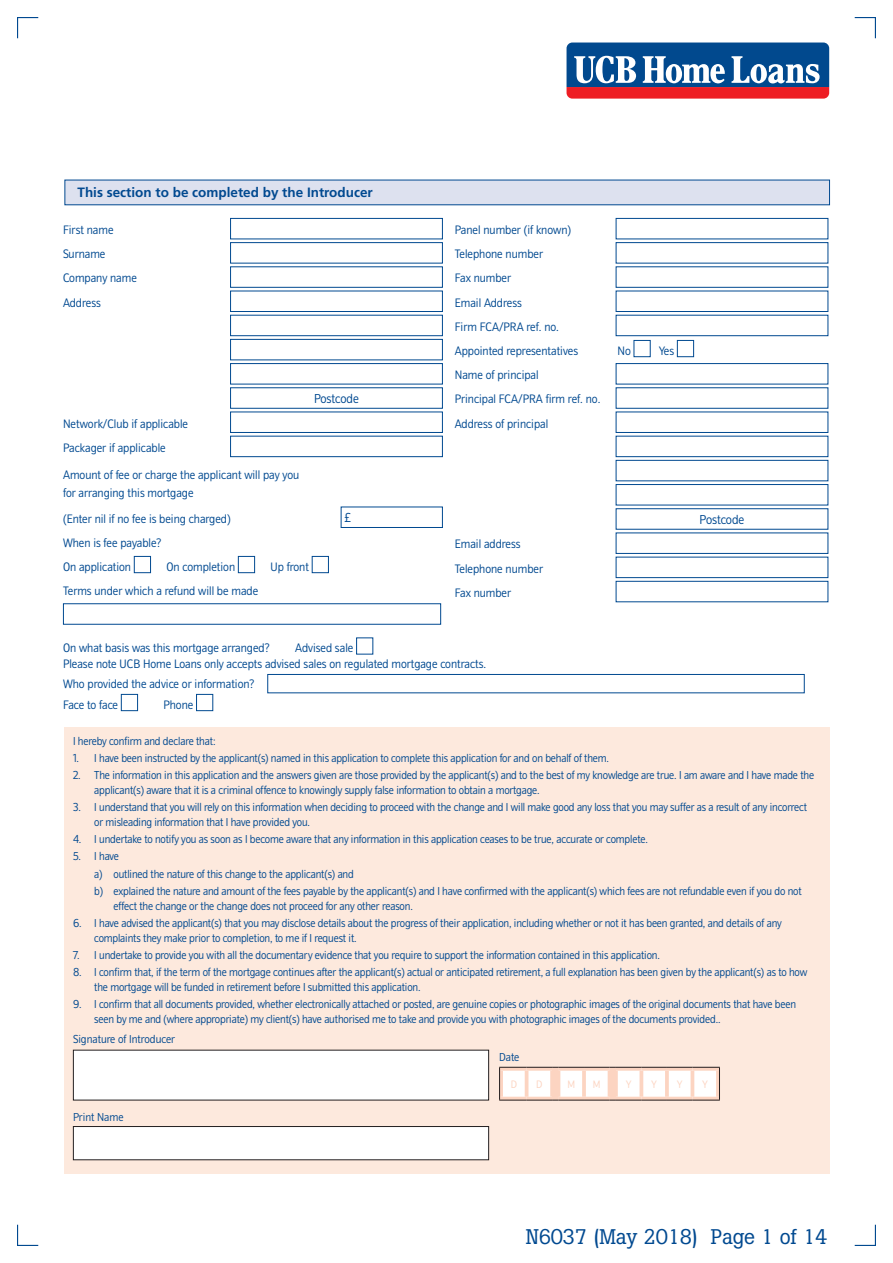
<style>
.page{position:relative;width:893px;height:1263px;background:#fff}
.page>*{position:absolute;margin:0;border:0;box-sizing:border-box;transform-origin:0 0}
.t1{font:21px "Boton";letter-spacing:-.01em;color:#014990}
.WHITE_BOTON_HEADERS{font:700 13.5px "Frutiger LT";color:#014990}
.t2{font:300 13.5px "NBS";color:#014990}
.t3{font:300 12.75px "NBS";color:#014990}
.t4{font:300 12.75px "NBS";letter-spacing:-.02em;color:#014990}
.t5{font:300 12px/15px "NBS";letter-spacing:-.01em;color:#014990}
.t6{font:300 11.25px "NBS";color:#fcd4c1}
</style>
<div class="page">
<svg style="left:17px;top:17px;width:22px;height:22px"></svg>
<svg style="left:854px;top:17px;width:22px;height:22px"></svg>
<svg style="left:17px;top:1224px;width:22px;height:22px"></svg>
<svg style="left:854px;top:1224px;width:22px;height:22px"></svg>
<div style="left:64px;top:727px;width:766px;height:447px;background:#fde9dd"></div>
<div style="left:73px;top:1050px;width:416px;height:50px;background:#fff"></div>
<svg style="left:499px;top:1067px;width:221px;height:34px"></svg>
<div style="left:73px;top:1126px;width:416px;height:34px;background:#fff"></div>
<div style="left:73px;top:1126px;width:416px;height:34px;border:1px solid #231f20"></div>
<div style="left:230px;top:218px;width:213px;height:21px;background:#fff;border:1px solid #014990"></div>
<div style="left:230px;top:242px;width:213px;height:21px;background:#fff;border:1px solid #014990"></div>
<div style="left:230px;top:266px;width:213px;height:22px;background:#fff;border:1px solid #014990"></div>
<div style="left:230px;top:291px;width:213px;height:21px;background:#fff;border:1px solid #014990"></div>
<div style="left:230px;top:315px;width:213px;height:21px;background:#fff;border:1px solid #014990"></div>
<div style="left:230px;top:339px;width:213px;height:21px;background:#fff;border:1px solid #014990"></div>
<div style="left:230px;top:363px;width:213px;height:21px;background:#fff;border:1px solid #014990"></div>
<div style="left:230px;top:387px;width:213px;height:22px;border:1px solid #014990"></div>
<div style="left:230px;top:412px;width:213px;height:21px;background:#fff;border:1px solid #014990"></div>
<div style="left:230px;top:436px;width:213px;height:21px;background:#fff;border:1px solid #014990"></div>
<div style="left:341px;top:507px;width:102px;height:21px;border:1px solid #014990"></div>
<div style="left:134px;top:556px;width:17px;height:17px;background:#fff;border:1px solid #014990"></div>
<div style="left:238px;top:556px;width:17px;height:17px;background:#fff;border:1px solid #014990"></div>
<div style="left:312px;top:556px;width:17px;height:17px;background:#fff;border:1px solid #014990"></div>
<div style="left:63px;top:603px;width:378px;height:22px;background:#fff;border:1px solid #014990"></div>
<div style="left:616px;top:218px;width:212px;height:21px;background:#fff;border:1px solid #014990"></div>
<div style="left:616px;top:242px;width:212px;height:21px;background:#fff;border:1px solid #014990"></div>
<div style="left:616px;top:266px;width:212px;height:22px;background:#fff;border:1px solid #014990"></div>
<div style="left:616px;top:291px;width:212px;height:21px;background:#fff;border:1px solid #014990"></div>
<div style="left:616px;top:315px;width:212px;height:21px;background:#fff;border:1px solid #014990"></div>
<div style="left:634px;top:340px;width:17px;height:17px;background:#fff;border:1px solid #014990"></div>
<div style="left:677px;top:340px;width:17px;height:17px;background:#fff;border:1px solid #014990"></div>
<div style="left:616px;top:363px;width:212px;height:21px;background:#fff;border:1px solid #014990"></div>
<div style="left:616px;top:387px;width:212px;height:22px;background:#fff;border:1px solid #014990"></div>
<div style="left:616px;top:412px;width:212px;height:21px;background:#fff;border:1px solid #014990"></div>
<div style="left:616px;top:436px;width:212px;height:21px;background:#fff;border:1px solid #014990"></div>
<div style="left:616px;top:460px;width:212px;height:21px;background:#fff;border:1px solid #014990"></div>
<div style="left:616px;top:484px;width:212px;height:21px;background:#fff;border:1px solid #014990"></div>
<div style="left:616px;top:508px;width:212px;height:22px;border:1px solid #014990"></div>
<div style="left:616px;top:532px;width:212px;height:22px;background:#fff;border:1px solid #014990"></div>
<div style="left:616px;top:557px;width:212px;height:21px;background:#fff;border:1px solid #014990"></div>
<div style="left:616px;top:581px;width:212px;height:21px;background:#fff;border:1px solid #014990"></div>
<div style="left:267px;top:674px;width:538px;height:19px;background:#fff;border:1px solid #014990"></div>
<div style="left:121px;top:694px;width:17px;height:17px;background:#fff;border:1px solid #014990"></div>
<div style="left:196px;top:694px;width:17px;height:17px;background:#fff;border:1px solid #014990"></div>
<svg style="left:566px;top:43px;width:263px;height:56px"></svg>
<div style="left:65px;top:180px;width:764px;height:25px;background:#dde1ef"></div>
<p class="WHITE_BOTON_HEADERS" style="left:77px;top:185px;width:297px">This section to be completed by the Introducer</p>
<p class="t3" style="left:63px;top:223px;width:52px">First name</p>
<p class="t3" style="left:63px;top:247px;width:44px">Surname</p>
<p class="t3" style="left:63px;top:271px;width:75px">Company name</p>
<p class="t3" style="left:63px;top:296px;width:39px">Address</p>
<p class="t2" style="left:314px;top:391px;width:46px">Postcode</p>
<p class="t3" style="left:63px;top:416px;width:127px">Network/Club if applicable</p>
<p class="t3" style="left:63px;top:441px;width:104px">Packager if applicable</p>
<p class="t3" style="left:63px;top:468px;width:238px">Amount of fee or charge the applicant will pay you</p>
<p class="t3" style="left:63px;top:486px;width:132px">for arranging this mortgage</p>
<p class="t3" style="left:63px;top:511px;width:169px">(Enter nil if no fee is being charged)</p>
<p class="t2" style="left:344px;top:511px;width:8px">£</p>
<p class="t3" style="left:63px;top:536px;width:100px">When is fee payable?</p>
<p class="t3" style="left:63px;top:560px;width:70px">On application</p>
<p class="t3" style="left:166px;top:560px;width:70px">On completion</p>
<p class="t3" style="left:271px;top:560px;width:40px">Up front</p>
<p class="t3" style="left:63px;top:584px;width:197px">Terms under which a refund will be made</p>
<p class="t3" style="left:455px;top:223px;width:118px">Panel number (if known)</p>
<p class="t3" style="left:455px;top:247px;width:90px">Telephone number</p>
<p class="t3" style="left:455px;top:271px;width:58px">Fax number</p>
<p class="t3" style="left:455px;top:296px;width:69px">Email Address</p>
<p class="t3" style="left:455px;top:320px;width:106px">Firm FCA/PRA ref. no.</p>
<p class="t3" style="left:455px;top:344px;width:125px">Appointed representatives</p>
<p class="t3" style="left:617px;top:344px;width:15px">No</p>
<p class="t3" style="left:659px;top:344px;width:17px">Yes</p>
<p class="t3" style="left:455px;top:368px;width:85px">Name of principal</p>
<p class="t3" style="left:455px;top:392px;width:147px">Principal FCA/PRA firm ref. no.</p>
<p class="t3" style="left:455px;top:416px;width:95px">Address of principal</p>
<p class="t3" style="left:455px;top:537px;width:67px">Email address</p>
<p class="t3" style="left:455px;top:562px;width:90px">Telephone number</p>
<p class="t3" style="left:455px;top:586px;width:58px">Fax number</p>
<p class="t3" style="left:63px;top:641px;width:208px">On what basis was this mortgage arranged?</p>
<p class="t3" style="left:295px;top:641px;width:60px">Advised sale</p>
<p class="t3" style="left:63px;top:657px;width:425px">Please note UCB Home Loans only accepts advised sales on regulated mortgage contracts.</p>
<p class="t3" style="left:63px;top:677px;width:193px">Who provided the advice or information?</p>
<p class="t4" style="left:63px;top:698px;width:57px">Face to face</p>
<p class="t3" style="left:163px;top:698px;width:31px">Phone</p>
<p class="t2" style="left:700px;top:512px;width:46px">Postcode</p>
<p class="t5" style="left:73px;top:733px;width:144px">I hereby confirm and declare that:</p>
<p class="t5" style="left:73px;top:751px;width:538px">1. I have been instructed by the applicant(s) named in this application to complete this application for and on behalf of them.</p>
<p class="t5" style="left:94px;top:768px;width:721px;text-indent:-21px">2. The information in this application and the answers given are those provided by the applicant(s) and to the best of my knowledge are true. I am aware and I have made the applicant(s) aware that it is a criminal offence to knowingly supply false information to obtain a mortgage.</p>
<p class="t5" style="left:94px;top:800px;width:714px;text-indent:-21px">3. I understand that you will rely on this information when deciding to proceed with the change and I will make good any loss that you may suffer as a result of any incorrect or misleading information that I have provided you.</p>
<p class="t5" style="left:73px;top:832px;width:576px">4. I undertake to notify you as soon as I become aware that any information in this application ceases to be true, accurate or complete.</p>
<p class="t5" style="left:73px;top:849px;width:48px">5. I have</p>
<p class="t5" style="left:94px;top:866px;width:261px">a) outlined the nature of this change to the applicant(s) and</p>
<p class="t5" style="left:113px;top:883px;width:690px;text-indent:-19px">b) explained the nature and amount of the fees payable by the applicant(s) and I have confirmed with the applicant(s) which fees are not refundable even if you do not effect the change or the change does not proceed for any other reason.</p>
<p class="t5" style="left:94px;top:915px;width:689px;text-indent:-21px">6. I have advised the applicant(s) that you may disclose details about the progress of their application, including whether or not it has been granted, and details of any complaints they make prior to completion, to me if I request it.</p>
<p class="t5" style="left:73px;top:948px;width:588px">7. I undertake to provide you with all the documentary evidence that you require to support the information contained in this application.</p>
<p class="t5" style="left:94px;top:965px;width:714px;text-indent:-21px">8. I confirm that, if the term of the mortgage continues after the applicant(s) actual or anticipated retirement, a full explanation has been given by the applicant(s) as to how the mortgage will be funded in retirement before I submitted this application.</p>
<p class="t5" style="left:94px;top:997px;width:703px;text-indent:-21px">9. I confirm that all documents provided, whether electronically attached or posted, are genuine copies or photographic images of the original documents that have been seen by me and (where appropriate) my client(s) have authorised me to take and provide you with photographic images of the documents provided..</p>
<p class="t5" style="left:73px;top:1032px;width:104px">Signature of Introducer</p>
<p class="t5" style="left:499px;top:1050px;width:22px">Date</p>
<p class="t6" style="left:511px;top:1078px;width:8px">D</p>
<p class="t6" style="left:536px;top:1078px;width:8px">D</p>
<p class="t6" style="left:567px;top:1078px;width:9px">M</p>
<p class="t6" style="left:593px;top:1078px;width:9px">M</p>
<p class="t6" style="left:626px;top:1078px;width:7px">Y</p>
<p class="t6" style="left:652px;top:1078px;width:7px">Y</p>
<p class="t6" style="left:677px;top:1078px;width:7px">Y</p>
<p class="t6" style="left:703px;top:1078px;width:7px">Y</p>
<p class="t5" style="left:73px;top:1110px;width:52px">Print Name</p>
<h1 class="t1" style="left:526px;top:1224px;width:303px">N6037 (May 2018) Page 1 of 14</h1>
</div>
